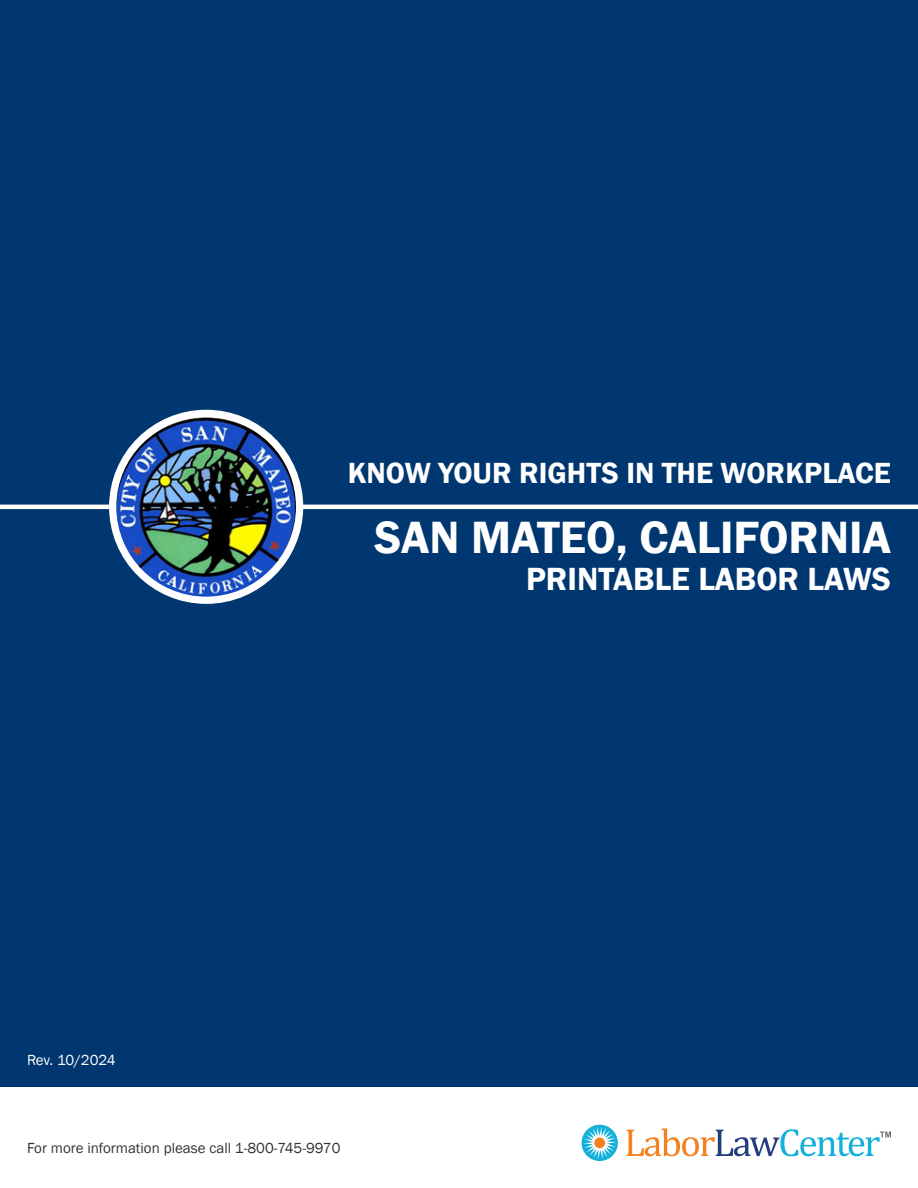
<style>
.page{position:relative;width:918px;height:1188px;background:#fff}
.page>*{position:absolute;margin:0;border:0;box-sizing:border-box;transform-origin:0 0}
.t1{font:600 46.5px "Franklin Gothic";color:#fff}
.t2{font:600 33px "Franklin Gothic";color:#fff}
.t3{font:600 30px "Franklin Gothic";color:#fff}
.t4{font:15px "Franklin Gothic";color:#323332}
.t5{font:15px "Franklin Gothic";letter-spacing:-.02em;color:#fff}
</style>
<div class="page">
<svg style="left:582px;top:1125px;width:36px;height:36px"></svg>
<div style="left:594px;top:1137px;width:11px;height:11px;background:#f58220;border-radius:50%"></div>
<svg style="left:626px;top:1128px;width:265px;height:28px"></svg>
<div style="left:0;top:0;width:918px;height:1086px;background:#003770"></div>
<hr style="left:0;top:505px;width:918px;height:4px;background:#fff">
<img style="left:113px;top:416px;width:187px;height:184px">
<div style="left:109px;top:410px;width:194px;height:194px;border:7px solid #fff;border-radius:50%"></div>
<p class="t3" style="left:348px;top:455px;width:545px">KNOW YOUR RIGHTS IN THE WORKPLACE</p>
<p class="t1" style="left:375px;top:509px;width:518px">SAN MATEO, CALIFORNIA</p>
<p class="t2" style="left:526px;top:559px;width:366px">PRINTABLE LABOR LAWS</p>
<p class="t5" style="left:27px;top:1050px;width:90px">Rev. 10/2024</p>
<p class="t4" style="left:27px;top:1139px;width:315px">For more information please call 1-800-745-9970</p>
</div>
